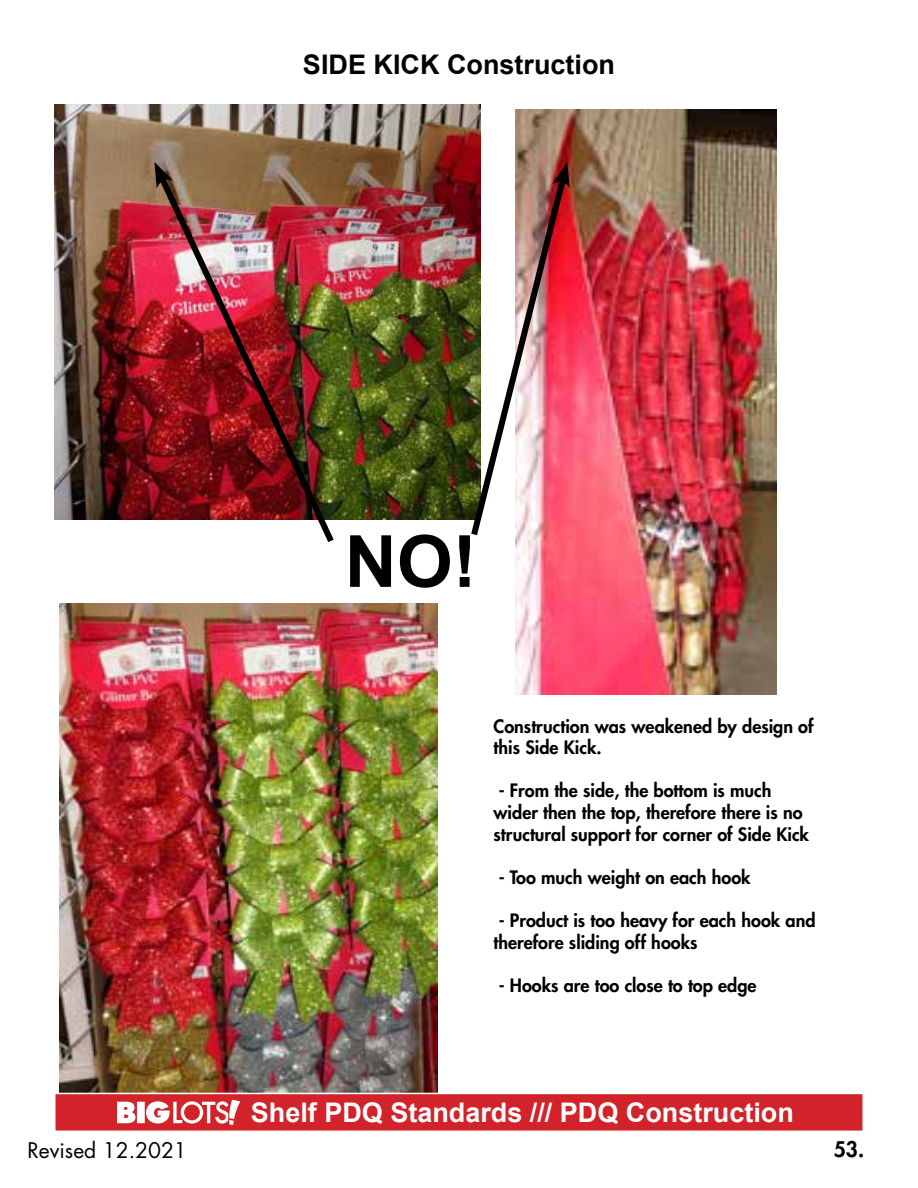
<style>
.page{position:relative;width:918px;height:1188px;background:#fff}
.page>*{position:absolute;margin:0;border:0;box-sizing:border-box;transform-origin:0 0}
.t1{font:700 72px "Arial";color:#000}
.t2{font:700 27px "Arial";color:#fff}
.t3{font:700 27px "Arial";color:#000}
.t4{font:21px "Futura";color:#000}
.t5{font:800 21px "Futura";color:#000}
.t6{font:800 18px/21.6px "Futura";color:#000}
</style>
<div class="page">
<img style="left:54px;top:105px;width:426px;height:415px">
<img style="left:59px;top:604px;width:378px;height:489px">
<img style="left:515px;top:109px;width:262px;height:585px">
<div style="left:54px;top:1093px;width:810px;height:39px;background:#d2232a;border:2px solid #fff"></div>
<svg style="left:117px;top:1100px;width:123px;height:25px"></svg>
<img style="left:153px;top:167px;width:186px;height:375px">
<svg style="left:154px;top:162px;width:19px;height:27px"></svg>
<img style="left:467px;top:162px;width:104px;height:380px">
<h2 class="t3" style="left:303px;top:46px;width:314px">SIDE KICK Construction</h2>
<h1 class="t1" style="left:345px;top:514px;width:133px">NO!</h1>
<p class="t6" style="left:494px;top:715px;width:322px">Construction was weakened by design of this Side Kick.</p>
<p class="t6" style="left:494px;top:780px;width:317px">- From the side, the bottom is much wider then the top, therefore there is no structural support for corner of Side Kick</p>
<p class="t6" style="left:499px;top:866px;width:253px">- Too much weight on each hook</p>
<p class="t6" style="left:494px;top:910px;width:324px">- Product is too heavy for each hook and therefore sliding off hooks</p>
<p class="t6" style="left:499px;top:974px;width:259px">- Hooks are too close to top edge</p>
<h2 class="t2" style="left:251px;top:1095px;width:545px">Shelf PDQ Standards /// PDQ Construction</h2>
<p class="t4" style="left:27px;top:1136px;width:161px">Revised 12.2021</p>
<p class="t5" style="left:834px;top:1136px;width:32px">53.</p>
</div>
